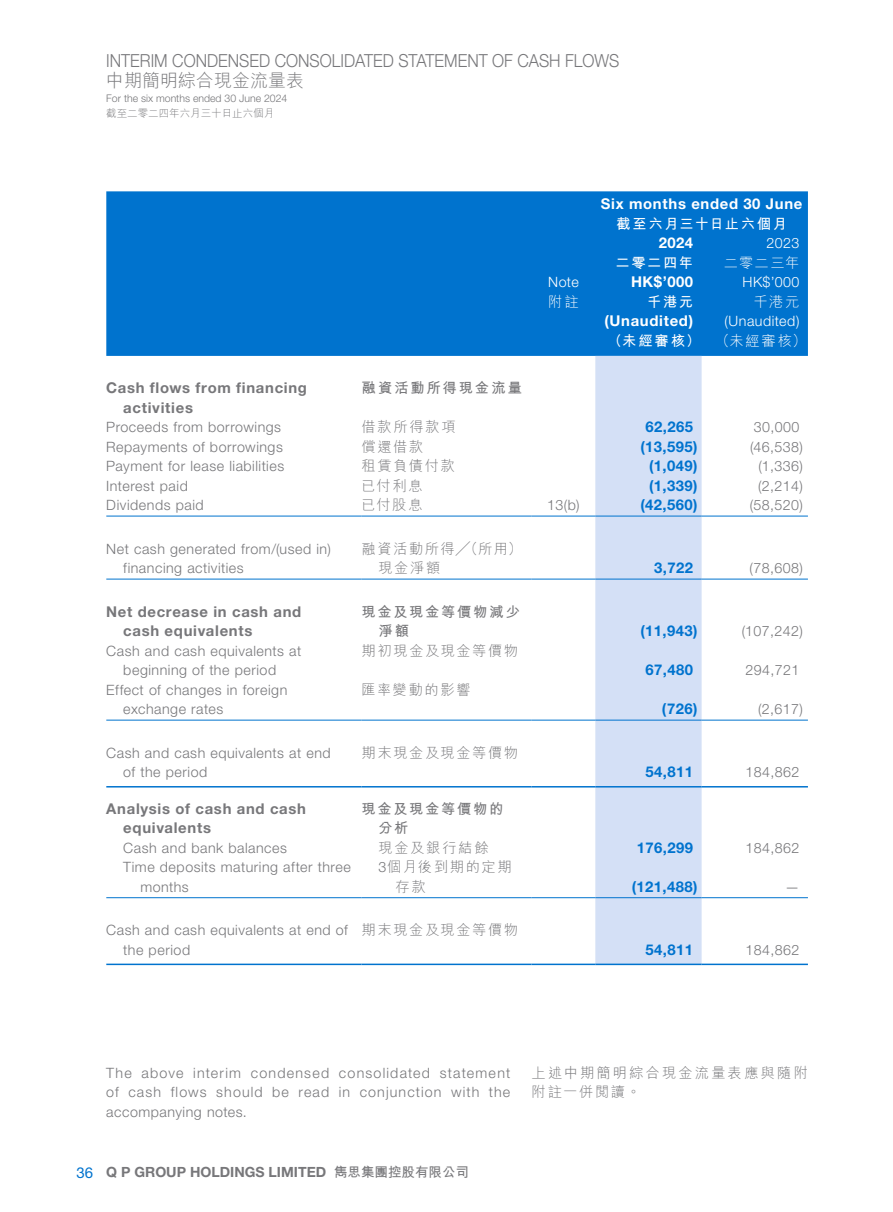
<style>
.page{position:relative;width:893px;height:1212px;background:#fff}
.page>*{position:absolute;margin:0;border:0;box-sizing:border-box;transform-origin:0 0}
.t1{font:300 18px "Helvetica Neue LT Std";color:#77777a;scale:.9 1}
.t2{font:300 18px "M Hei HK";color:#77777a}
.t3{font:700 14.85px/19.5px "Helvetica Neue LT Std";letter-spacing:.045em;color:#77777a}
.t4{font:700 14.85px "Helvetica Neue LT Std";letter-spacing:.03em;color:#0073ce}
.t5{font:700 14.85px "Helvetica Neue LT Std";letter-spacing:.045em;color:#fff}
.t6{font:300 14.25px/19.5px "Helvetica Neue LT Std";letter-spacing:.035em;color:#77777a}
.t7{font:300 14.25px/19.5px "M Hei HK";letter-spacing:.115em;color:#77777a}
.t8{font:700 14.25px "M Hei HK";letter-spacing:.115em;color:#fff}
.t9{font:300 14.25px "Helvetica Neue LT Std";letter-spacing:.035em;color:#fff}
.t10{font:300 14.25px/19.5px "M Hei HK";letter-spacing:.145em;color:#77777a}
.t11{font:700 14.25px/19.5px "M Hei HK";letter-spacing:.125em;color:#77777a}
.t12{font:300 14.25px "M Hei HK";letter-spacing:.095em;color:#fff}
.t13{font:700 14.25px "M Hei HK";letter-spacing:.15em;color:#77777a}
.t14{font:700 14.1px "Helvetica Neue LT Std";color:#77777a}
.t15{font:300 10.5px "Helvetica Neue LT Std";color:#77777a}
.t16{font:300 10.5px "M Hei HK";color:#77777a}
.s1{font-weight:300}
.s2{font-family:"Helvetica Neue LT Std"}
.s3{font-weight:400;font-size:15px;color:#0073ce}
.s4{font-family:"M Hei HK";font-size:13.5px}
</style>
<div class="page">
<div style="left:106px;top:191px;width:702px;height:165px;background:#0073ce"></div>
<div style="left:595px;top:356px;width:107px;height:607px;background:#d4e0f6"></div>
<hr style="left:106px;top:516px;width:255px;height:1px;background:#0073ce">
<hr style="left:361px;top:516px;width:170px;height:1px;background:#0073ce">
<hr style="left:531px;top:516px;width:64px;height:1px;background:#0073ce">
<hr style="left:595px;top:516px;width:107px;height:1px;background:#0073ce">
<hr style="left:702px;top:516px;width:106px;height:1px;background:#0073ce">
<hr style="left:106px;top:579px;width:255px;height:1px;background:#0073ce">
<hr style="left:361px;top:579px;width:170px;height:1px;background:#0073ce">
<hr style="left:531px;top:579px;width:64px;height:1px;background:#0073ce">
<hr style="left:595px;top:579px;width:107px;height:1px;background:#0073ce">
<hr style="left:702px;top:579px;width:106px;height:1px;background:#0073ce">
<hr style="left:106px;top:720px;width:255px;height:1px;background:#0073ce">
<hr style="left:361px;top:720px;width:170px;height:1px;background:#0073ce">
<hr style="left:531px;top:720px;width:64px;height:1px;background:#0073ce">
<hr style="left:595px;top:720px;width:107px;height:1px;background:#0073ce">
<hr style="left:702px;top:720px;width:106px;height:1px;background:#0073ce">
<hr style="left:106px;top:786px;width:255px;height:1px;background:#0073ce">
<hr style="left:361px;top:786px;width:170px;height:1px;background:#0073ce">
<hr style="left:531px;top:786px;width:64px;height:1px;background:#0073ce">
<hr style="left:595px;top:786px;width:107px;height:1px;background:#0073ce">
<hr style="left:702px;top:786px;width:106px;height:1px;background:#0073ce">
<hr style="left:106px;top:897px;width:255px;height:1px;background:#0073ce">
<hr style="left:361px;top:897px;width:170px;height:1px;background:#0073ce">
<hr style="left:531px;top:897px;width:64px;height:1px;background:#0073ce">
<hr style="left:595px;top:897px;width:107px;height:1px;background:#0073ce">
<hr style="left:702px;top:897px;width:106px;height:1px;background:#0073ce">
<hr style="left:106px;top:963px;width:255px;height:2px;background:#0073ce">
<hr style="left:361px;top:963px;width:170px;height:2px;background:#0073ce">
<hr style="left:531px;top:963px;width:64px;height:2px;background:#0073ce">
<hr style="left:595px;top:963px;width:107px;height:2px;background:#0073ce">
<hr style="left:702px;top:963px;width:106px;height:2px;background:#0073ce">
<p class="t1" style="left:106px;top:50px;width:572px">INTERIM CONDENSED CONSOLIDATED STATEMENT OF CASH FLOWS</p>
<p class="t2" style="left:106px;top:71px;width:199px">中期簡明綜合現金流量表</p>
<p class="t15" style="left:106px;top:91px;width:183px">For the six months ended 30 June 2024</p>
<p class="t16" style="left:106px;top:107px;width:169px">截至二零二四年六月三十日止六個月</p>
<p class="t5" style="left:601px;top:195px;width:203px">Six months ended 30 June</p>
<p class="t8" style="left:616px;top:213px;width:172px">截至六月三十日止六個月</p>
<p class="t5" style="left:659px;top:234px;width:36px">2024</p>
<p class="t9" style="left:766px;top:234px;width:34px">2023</p>
<p class="t8" style="left:615px;top:252px;width:79px">二零二四年</p>
<p class="t12" style="left:724px;top:255px;width:77px">二零二三年</p>
<p class="t9" style="left:548px;top:273px;width:32px">Note</p>
<p class="t5" style="left:631px;top:273px;width:64px">HK$’000</p>
<p class="t9" style="left:742px;top:273px;width:58px">HK$’000</p>
<p class="t12" style="left:548px;top:294px;width:32px">附註</p>
<p class="t8" style="left:647px;top:291px;width:47px">千港元</p>
<p class="t12" style="left:754px;top:294px;width:47px">千港元</p>
<p class="t5" style="left:605px;top:312px;width:90px">(Unaudited)</p>
<p class="t9" style="left:725px;top:312px;width:76px">(Unaudited)</p>
<p class="t8" style="left:608px;top:330px;width:200px">（未經審核） <span class="s1">（未經審核）</span></p>
<p class="t3" style="left:123px;top:378px;width:185px;text-indent:-17px">Cash flows from financing activities</p>
<p class="t13" style="left:361px;top:377px;width:162px">融資活動所得現金流量</p>
<p class="t6" style="left:106px;top:417px;width:176px">Proceeds from borrowings</p>
<p class="t7" style="left:361px;top:417px;width:96px">借款所得款項</p>
<p class="t4" style="left:646px;top:418px;width:49px">62,265</p>
<p class="t6" style="left:754px;top:417px;width:47px">30,000</p>
<p class="t6" style="left:106px;top:436px;width:178px">Repayments of borrowings</p>
<p class="t7" style="left:361px;top:436px;width:63px">償還借款</p>
<p class="t4" style="left:641px;top:437px;width:58px">(13,595)</p>
<p class="t6" style="left:750px;top:436px;width:54px">(46,538)</p>
<p class="t6" style="left:106px;top:456px;width:179px">Payment for lease liabilities</p>
<p class="t7" style="left:361px;top:456px;width:95px">租賃負債付款</p>
<p class="t4" style="left:649px;top:457px;width:50px">(1,049)</p>
<p class="t6" style="left:758px;top:456px;width:46px">(1,336)</p>
<p class="t6" style="left:106px;top:475px;width:83px">Interest paid</p>
<p class="t7" style="left:361px;top:475px;width:63px">已付利息</p>
<p class="t4" style="left:649px;top:476px;width:50px">(1,339)</p>
<p class="t6" style="left:758px;top:475px;width:46px">(2,214)</p>
<p class="t6" style="left:106px;top:495px;width:99px">Dividends paid</p>
<p class="t7" style="left:361px;top:495px;width:63px">已付股息</p>
<p class="t6" style="left:547px;top:495px;width:34px">13(b)</p>
<p class="t4" style="left:640px;top:496px;width:59px">(42,560)</p>
<p class="t6" style="left:750px;top:495px;width:55px">(58,520)</p>
<p class="t6" style="left:123px;top:538px;width:209px;text-indent:-17px">Net cash generated from/(used in) financing activities</p>
<p class="t7" style="left:378px;top:538px;width:145px;text-indent:-17px">融資活動所得╱（所用）現金淨額</p>
<p class="t4" style="left:654px;top:559px;width:40px">3,722</p>
<p class="t6" style="left:749px;top:558px;width:55px">(78,608)</p>
<p class="t3" style="left:123px;top:601px;width:179px;text-indent:-17px">Net decrease in cash and cash equivalents</p>
<p class="t11" style="left:378px;top:600px;width:143px;text-indent:-17px">現金及現金等價物減少淨額</p>
<p class="t6" style="left:106px;top:640px;width:196px;text-align:center">Cash and cash equivalents at beginning of the period</p>
<p class="t7" style="left:361px;top:640px;width:158px">期初現金及現金等價物</p>
<p class="t6" style="left:123px;top:679px;width:165px;text-indent:-17px">Effect of changes in foreign exchange rates</p>
<p class="t7" style="left:361px;top:679px;width:111px">匯率變動的影響</p>
<p class="t6" style="left:123px;top:742px;width:209px;text-indent:-17px">Cash and cash equivalents at end of the period</p>
<p class="t7" style="left:361px;top:742px;width:158px">期末現金及現金等價物</p>
<p class="t4" style="left:641px;top:622px;width:58px">(11,943)</p>
<p class="t6" style="left:742px;top:621px;width:62px">(107,242)</p>
<p class="t4" style="left:646px;top:661px;width:49px">67,480</p>
<p class="t6" style="left:745px;top:660px;width:55px">294,721</p>
<p class="t4" style="left:662px;top:700px;width:37px">(726)</p>
<p class="t6" style="left:758px;top:699px;width:46px">(2,617)</p>
<p class="t4" style="left:646px;top:763px;width:49px">54,811</p>
<p class="t6" style="left:745px;top:762px;width:55px">184,862</p>
<p class="t3" style="left:123px;top:798px;width:184px;text-indent:-17px">Analysis of cash and cash equivalents</p>
<p class="t11" style="left:378px;top:797px;width:127px;text-indent:-17px">現金及現金等價物的分析</p>
<p class="t6" style="left:123px;top:838px;width:165px">Cash and bank balances</p>
<p class="t7" style="left:378px;top:837px;width:112px">現金及銀行結餘</p>
<p class="t4" style="left:637px;top:838px;width:58px">176,299</p>
<p class="t6" style="left:745px;top:838px;width:55px">184,862</p>
<p class="t6" style="left:140px;top:857px;width:212px;text-indent:-17px">Time deposits maturing after three months</p>
<p class="t7" style="left:395px;top:857px;width:118px;text-indent:-17px"><span class="s2">3</span>個月後到期的定期存款</p>
<p class="t4" style="left:632px;top:877px;width:67px">(121,488)</p>
<p class="t6" style="left:785px;top:877px;width:16px">—</p>
<p class="t6" style="left:123px;top:920px;width:226px;text-indent:-17px">Cash and cash equivalents at end of the period</p>
<p class="t7" style="left:361px;top:920px;width:158px">期末現金及現金等價物</p>
<p class="t4" style="left:646px;top:940px;width:49px">54,811</p>
<p class="t6" style="left:745px;top:940px;width:55px">184,862</p>
<p class="t6" style="left:106px;top:1062px;width:405px;text-align:justify">The above interim condensed consolidated statement of cash flows should be read in conjunction with the accompanying notes.</p>
<p class="t10" style="left:531px;top:1062px;width:278px">上述中期簡明綜合現金流量表應與隨附附註一併閱讀。</p>
<p class="t14" style="left:77px;top:1163px;width:394px"><span class="s3">36</span> Q P GROUP HOLDINGS LIMITED <span class="s4">雋思集團控股有限公司</span></p>
</div>
